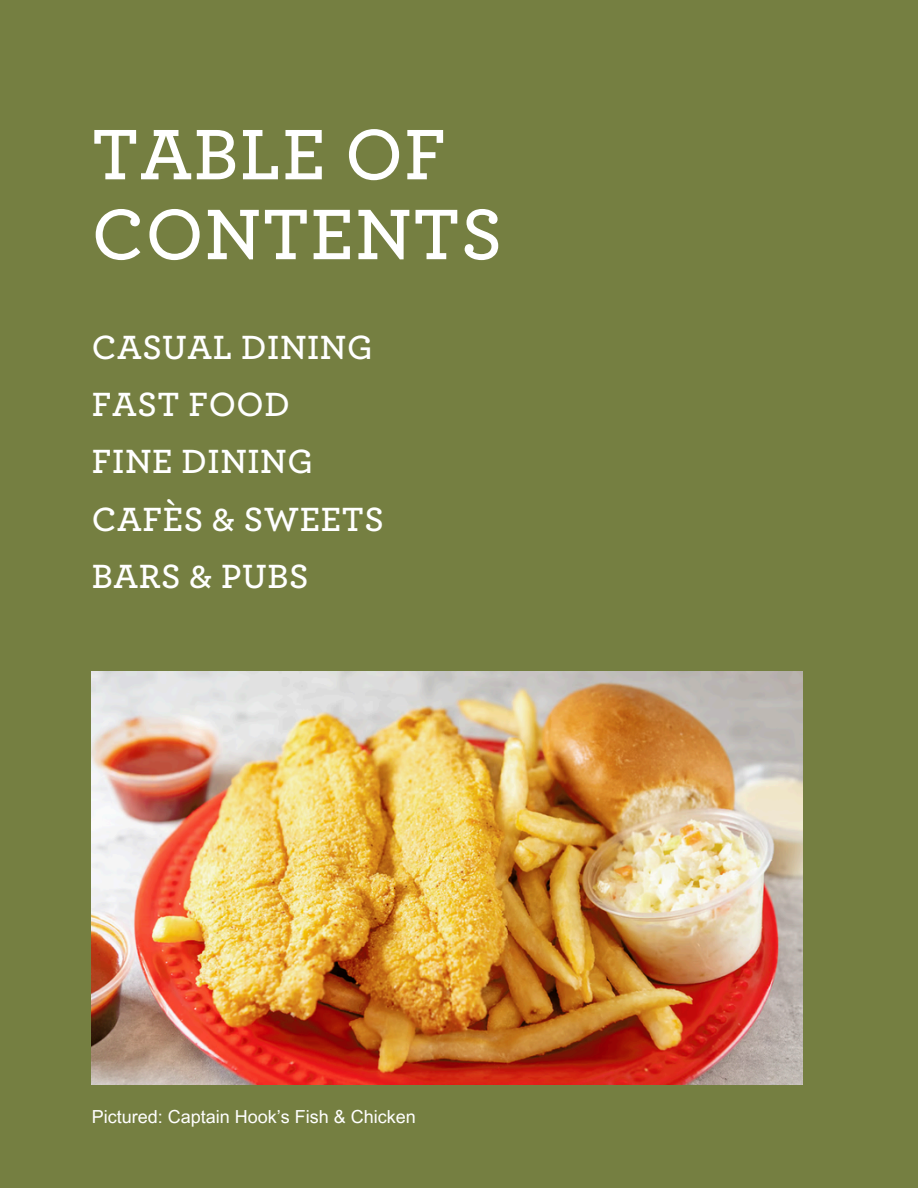
<style>
.page{position:relative;width:918px;height:1188px;background:#757f41}
.page>*{position:absolute;margin:0;border:0;box-sizing:border-box;transform-origin:0 0}
.t1{font:600 75px/79.8px "Archer";letter-spacing:.015em;color:#fff}
.t2{font:600 35.25px/57.3px "Archer";letter-spacing:.015em;color:#fff}
.t3{font:18px "Arial MT Pro";color:#fff}
</style>
<div class="page">
<img style="left:92px;top:672px;width:711px;height:413px">
<p class="t1" style="left:92px;top:117px;width:412px">TABLE OF<br>CONTENTS</p>
<h2 class="t2" style="left:92px;top:319px;width:294px">CASUAL DINING<br>FAST FOOD<br>FINE DINING<br>CAFÈS &amp; SWEETS<br>BARS &amp; PUBS</h2>
<p class="t3" style="left:92px;top:1110px;width:326px">Pictured: Captain Hook’s Fish &amp; Chicken</p>
</div>
